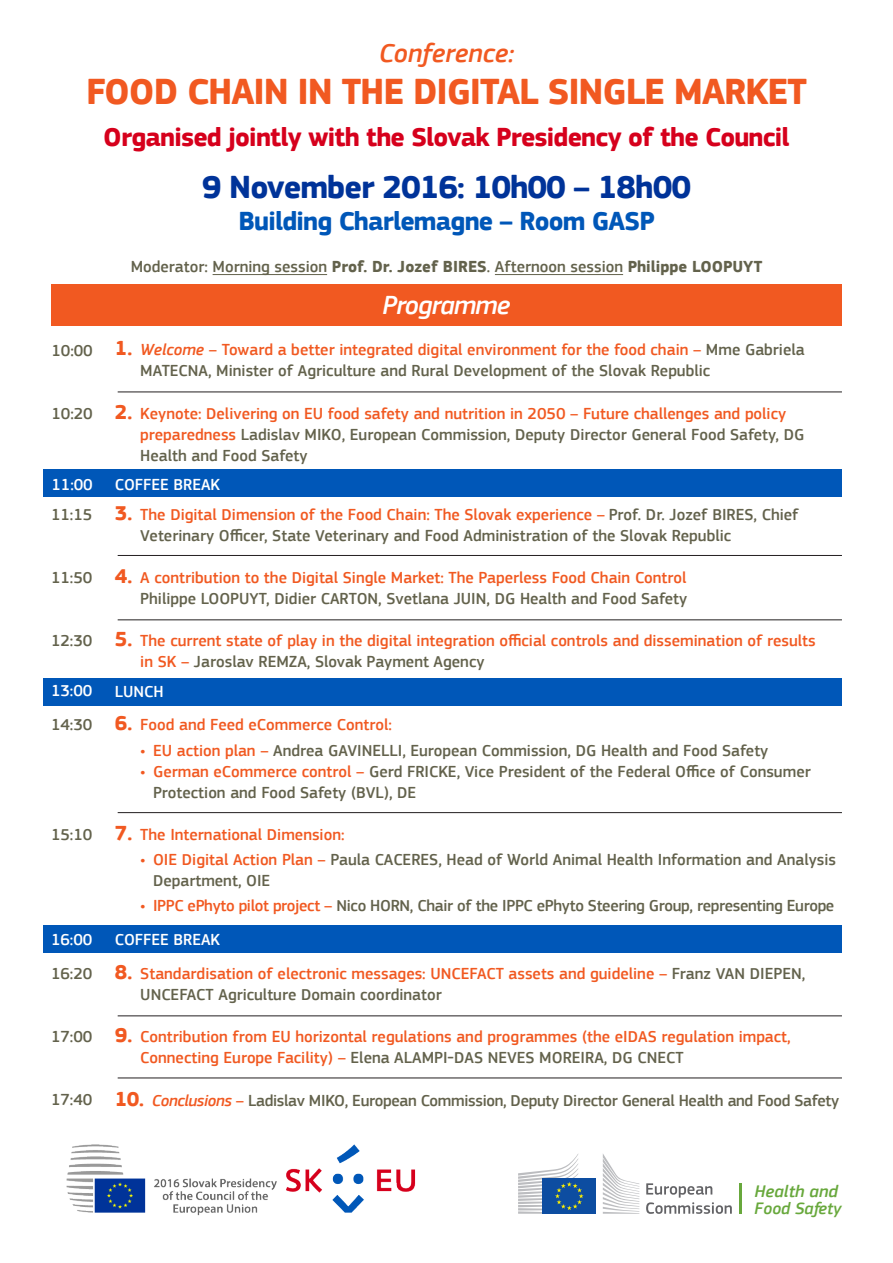
<style>
.page{position:relative;width:893px;height:1263px;background:#fff}
.page>*{position:absolute;margin:0;border:0;box-sizing:border-box;transform-origin:0 0}
.t1{font:700 37.5px "EC Square Sans Pro";letter-spacing:-.03em;color:#f15921}
.t2{font:700 33px "EC Square Sans Pro";letter-spacing:-.03em;color:#039}
.t3{font:700 27px "EC Square Sans Pro";letter-spacing:-.03em;color:#d6001c}
.t4{font:700 27px "EC Square Sans Pro";letter-spacing:-.03em;color:#0057b8}
.t5{font:italic 500 27px "EC Square Sans Pro";color:#f15921}
.t6{font:italic 500 27px "EC Square Sans Pro";letter-spacing:-.03em;color:#fff}
.t7{font:italic 500 17.25px "EC Square Sans Pro";color:#68a83c}
.t8{font:italic 500 17.1px "EC Square Sans Pro";color:#68a83c}
.t9{font:500 16.5px/21px "EC Square Sans Pro";color:#f15921}
.hours{font:500 16.5px/21px "EC Square Sans Pro";color:#63624c}
.hours-2{font:500 16.5px "EC Square Sans Pro";letter-spacing:-.02em;color:#63624c}
.break{font:500 16.5px "EC Square Sans Pro";color:#fff}
.hours-3{font:500 16.5px "EC Square Sans Pro";color:#fff}
.s1{font-weight:700}
.s2{font-weight:700;font-size:21px;color:#f15921}
.s3{font-style:italic;color:#f15921}
.s4{color:#f15921}
.s5{font-weight:700;font-size:21px}
.s6{color:#63624c}
</style>
<div class="page">
<div style="left:44px;top:470px;width:798px;height:27px;background:#0057b8"></div>
<div style="left:44px;top:678px;width:798px;height:27px;background:#0057b8"></div>
<div style="left:44px;top:925px;width:798px;height:28px;background:#0057b8"></div>
<hr style="left:213px;top:274px;width:114px;height:1px;background:#63624c">
<hr style="left:495px;top:274px;width:128px;height:1px;background:#63624c">
<img style="left:66px;top:1144px;width:350px;height:72px">
<svg style="left:603px;top:1154px;width:36px;height:60px"></svg>
<svg style="left:646px;top:1183px;width:86px;height:31px"></svg>
<hr style="left:739px;top:1183px;width:3px;height:31px;background:#68a83c">
<div style="left:543px;top:1178px;width:53px;height:36px;background:#0d4da1"></div>
<svg style="left:518px;top:1154px;width:65px;height:60px"></svg>
<div style="left:51px;top:284px;width:791px;height:42px;background:#f15921"></div>
<hr style="left:118px;top:392px;width:724px;height:1px;background:#231f20">
<hr style="left:118px;top:555px;width:724px;height:1px;background:#231f20">
<hr style="left:118px;top:619px;width:724px;height:1px;background:#231f20">
<hr style="left:118px;top:812px;width:724px;height:1px;background:#231f20">
<hr style="left:118px;top:1015px;width:724px;height:1px;background:#231f20">
<hr style="left:118px;top:1077px;width:724px;height:1px;background:#231f20">
<p class="t5" style="left:379px;top:37px;width:137px">Conference:</p>
<p class="t1" style="left:86px;top:69px;width:722px">FOOD CHAIN IN THE DIGITAL SINGLE MARKET</p>
<p class="t3" style="left:103px;top:120px;width:688px">Organised jointly with the Slovak Presidency of the Council</p>
<p class="t2" style="left:202px;top:167px;width:491px">9 November 2016: 10h00 – 18h00</p>
<p class="t4" style="left:238px;top:204px;width:418px">Building Charlemagne – Room GASP</p>
<p class="hours" style="left:131px;top:256px;width:633px">Moderator: Morning session <span class="s1">Prof. Dr. Jozef BIRES</span>. Afternoon session <span class="s1">Philippe LOOPUYT</span></p>
<p class="hours" style="left:51px;top:340px;width:43px">10:00</p>
<p class="hours" style="left:51px;top:403px;width:43px">10:20</p>
<p class="hours-3" style="left:51px;top:475px;width:43px">11:00</p>
<p class="hours" style="left:51px;top:504px;width:43px">11:15</p>
<p class="hours" style="left:51px;top:567px;width:43px">11:50</p>
<p class="hours" style="left:51px;top:631px;width:43px">12:30</p>
<p class="hours-3" style="left:51px;top:681px;width:43px">13:00</p>
<p class="hours" style="left:51px;top:715px;width:43px">14:30</p>
<p class="hours" style="left:51px;top:824px;width:43px">15:10</p>
<p class="hours-3" style="left:51px;top:930px;width:43px">16:00</p>
<p class="hours" style="left:51px;top:963px;width:43px">16:20</p>
<p class="hours" style="left:51px;top:1027px;width:43px">17:00</p>
<p class="hours" style="left:51px;top:1090px;width:43px">17:40</p>
<p class="t6" style="left:382px;top:289px;width:129px">Programme</p>
<p class="hours" style="left:140px;top:340px;width:666px;text-indent:-26px"><span class="s2">1.</span> <span class="s3">Welcome</span> <span class="s4">– Toward a better integrated digital environment for the food chain –</span> Mme Gabriela<br>MATECNA, Minister of Agriculture and Rural Development of the Slovak Republic</p>
<p class="t9" style="left:140px;top:403px;width:666px;text-indent:-26px"><span class="s5">2.</span> Keynote: Delivering on EU food safety and nutrition in 2050 – Future challenges and policy preparedness <span class="s6">Ladislav MIKO, European Commission, Deputy Director General Food Safety, DG<br>Health and Food Safety</span></p>
<p class="break" style="left:115px;top:475px;width:107px">COFFEE BREAK</p>
<p class="hours" style="left:140px;top:504px;width:660px;text-indent:-26px"><span class="s2">3.</span> <span class="s4">The Digital Dimension of the Food Chain: The Slovak experience –</span> Prof. Dr. Jozef BIRES, Chief<br>Veterinary Officer, State Veterinary and Food Administration of the Slovak Republic</p>
<p class="t9" style="left:115px;top:567px;width:574px;text-align:right"><span class="s5">4.</span> A contribution to the Digital Single Market: The Paperless Food Chain Control<br><span class="s6">Philippe LOOPUYT, Didier CARTON, Svetlana JUIN, DG Health and Food Safety</span></p>
<p class="t9" style="left:140px;top:630px;width:677px;text-indent:-26px"><span class="s5">5.</span> The current state of play in the digital integration official controls and dissemination of results in SK – <span class="s6">Jaroslav REMZA, Slovak Payment Agency</span></p>
<p class="break" style="left:115px;top:681px;width:50px">LUNCH</p>
<p class="t9" style="left:115px;top:715px;width:279px"><span class="s5">6.</span> Food and Feed eCommerce Control:</p>
<p class="hours" style="left:140px;top:740px;width:630px"><span class="s4">• EU action plan –</span> Andrea GAVINELLI, European Commission, DG Health and Food Safety</p>
<p class="hours" style="left:153px;top:761px;width:659px;text-indent:-13px"><span class="s4">• German eCommerce control –</span> Gerd FRICKE, Vice President of the Federal Office of Consumer<br>Protection and Food Safety (BVL), DE</p>
<p class="t9" style="left:115px;top:824px;width:231px"><span class="s5">7.</span> The International Dimension:</p>
<p class="hours" style="left:153px;top:849px;width:684px;text-indent:-13px"><span class="s4">• OIE Digital Action Plan –</span> Paula CACERES, Head of World Animal Health Information and Analysis<br>Department, OIE</p>
<p class="hours-2" style="left:140px;top:896px;width:695px"><span class="s4">• IPPC ePhyto pilot project –</span> Nico HORN, Chair of the IPPC ePhyto Steering Group, representing Europe</p>
<p class="break" style="left:115px;top:930px;width:107px">COFFEE BREAK</p>
<p class="t9" style="left:140px;top:963px;width:666px;text-indent:-26px"><span class="s5">8.</span> Standardisation of electronic messages: UNCEFACT assets and guideline – <span class="s6">Franz VAN DIEPEN,<br>UNCEFACT Agriculture Domain coordinator</span></p>
<p class="t9" style="left:140px;top:1027px;width:652px;text-indent:-26px"><span class="s5">9.</span> Contribution from EU horizontal regulations and programmes (the eIDAS regulation impact,<br>Connecting Europe Facility) – <span class="s6">Elena ALAMPI-DAS NEVES MOREIRA, DG CNECT</span></p>
<p class="hours-2" style="left:115px;top:1090px;width:726px"><span class="s2">10.</span> <span class="s3">Conclusions</span> <span class="s4">–</span> Ladislav MIKO, European Commission, Deputy Director General Health and Food Safety</p>
<p class="t7" style="left:754px;top:1181px;width:85px">Health and</p>
<p class="t8" style="left:754px;top:1198px;width:89px">Food Safety</p>
</div>
